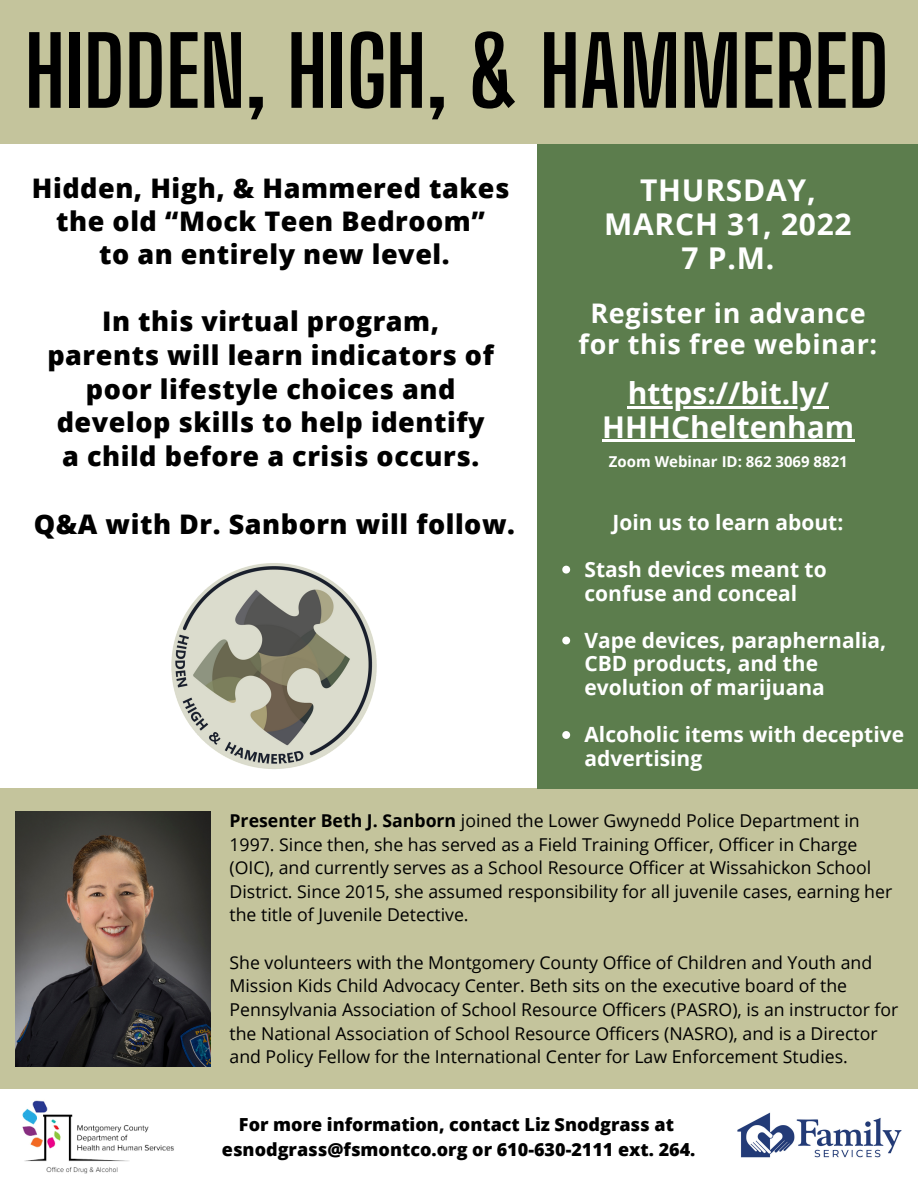
<style>
.page{position:relative;width:918px;height:1188px;background:#fff}
.page>*{position:absolute;margin:0;border:0;box-sizing:border-box;transform-origin:0 0}
.t1{font:700 94.65px "Big Shoulders Display";color:#000}
.t2{font:700 30px "Open Sans";color:#fff}
.t3{font:700 30px "Open Sans";letter-spacing:.025em;color:#fff}
.t4{font:800 27px "Open Sans";letter-spacing:.02em;color:#000}
.t5{font:700 27px "Open Sans";letter-spacing:.025em;color:#fff}
.t6{font:700 21px/23.7px "Open Sans";color:#fff}
.t7{font:800 18px "Open Sans";color:#000}
.t8{font:17.7px/23.7px "Open Sans";color:#000}
.t9{font:700 15px "Open Sans";color:#fff}
.s1{font-weight:700}
</style>
<div class="page">
<div style="left:0;top:0;width:918px;height:144px;background:#c4c49c"></div>
<img style="left:22px;top:1100px;width:152px;height:74px">
<img style="left:737px;top:1112px;width:165px;height:46px">
<div style="left:0;top:788px;width:918px;height:301px;background:#c4c49c"></div>
<img style="left:171px;top:563px;width:206px;height:206px">
<div style="left:537px;top:144px;width:381px;height:644px;background:#5c7d4d"></div>
<img style="left:15px;top:812px;width:196px;height:255px">
<hr style="left:628px;top:406px;width:201px;height:2px;background:#fff">
<hr style="left:602px;top:440px;width:252px;height:2px;background:#fff">
<svg style="left:562px;top:566px;width:8px;height:8px"></svg>
<svg style="left:562px;top:637px;width:8px;height:7px"></svg>
<svg style="left:562px;top:731px;width:8px;height:8px"></svg>
<p class="t1" style="left:25px;top:15px;width:866px">HIDDEN, HIGH, &amp; HAMMERED</p>
<p class="t4" style="left:32px;top:169px;width:479px">Hidden, High, &amp; Hammered takes</p>
<p class="t4" style="left:56px;top:202px;width:430px">the old “Mock Teen Bedroom”</p>
<p class="t4" style="left:99px;top:235px;width:352px">to an entirely new level.</p>
<p class="t4" style="left:102px;top:302px;width:339px">In this virtual program,</p>
<p class="t4" style="left:47px;top:336px;width:448px">parents will learn indicators of</p>
<p class="t4" style="left:86px;top:370px;width:371px">poor lifestyle choices and</p>
<p class="t4" style="left:57px;top:403px;width:429px">develop skills to help identify</p>
<p class="t4" style="left:62px;top:437px;width:419px">a child before a crisis occurs.</p>
<p class="t4" style="left:34px;top:505px;width:483px">Q&amp;A with Dr. Sanborn will follow.</p>
<p class="t3" style="left:640px;top:169px;width:177px">THURSDAY,</p>
<p class="t3" style="left:604px;top:203px;width:249px">MARCH 31, 2022</p>
<p class="t2" style="left:682px;top:237px;width:94px">7 P.M.</p>
<p class="t5" style="left:590px;top:295px;width:277px">Register in advance</p>
<p class="t5" style="left:579px;top:325px;width:300px">for this free webinar:</p>
<p class="t2" style="left:628px;top:372px;width:203px">https://bit.ly/</p>
<p class="t2" style="left:602px;top:406px;width:254px">HHHCheltenham</p>
<p class="t9" style="left:609px;top:451px;width:240px">Zoom Webinar ID: 862 3069 8821</p>
<p class="t6" style="left:612px;top:510px;width:232px">Join us to learn about:</p>
<p class="t6" style="left:584px;top:557px;width:244px">Stash devices meant to confuse and conceal</p>
<p class="t6" style="left:584px;top:628px;width:303px">Vape devices, paraphernalia,<br>CBD products, and the evolution of marijuana</p>
<p class="t6" style="left:584px;top:722px;width:321px">Alcoholic items with deceptive advertising</p>
<p class="t8" style="left:230px;top:808px;width:664px"><span class="s1">Presenter Beth J. Sanborn</span> joined the Lower Gwynedd Police Department in 1997. Since then, she has served as a Field Training Officer, Officer in Charge (OIC), and currently serves as a School Resource Officer at Wissahickon School District. Since 2015, she assumed responsibility for all juvenile cases, earning her the title of Juvenile Detective.</p>
<p class="t8" style="left:230px;top:950px;width:670px">She volunteers with the Montgomery County Office of Children and Youth and Mission Kids Child Advocacy Center. Beth sits on the executive board of the Pennsylvania Association of School Resource Officers (PASRO), is an instructor for the National Association of School Resource Officers (NASRO), and is a Director and Policy Fellow for the International Center for Law Enforcement Studies.</p>
<p class="t7" style="left:239px;top:1112px;width:437px">For more information, contact Liz Snodgrass at</p>
<p class="t7" style="left:222px;top:1137px;width:475px">esnodgrass@fsmontco.org or 610-630-2111 ext. 264.</p>
</div>
